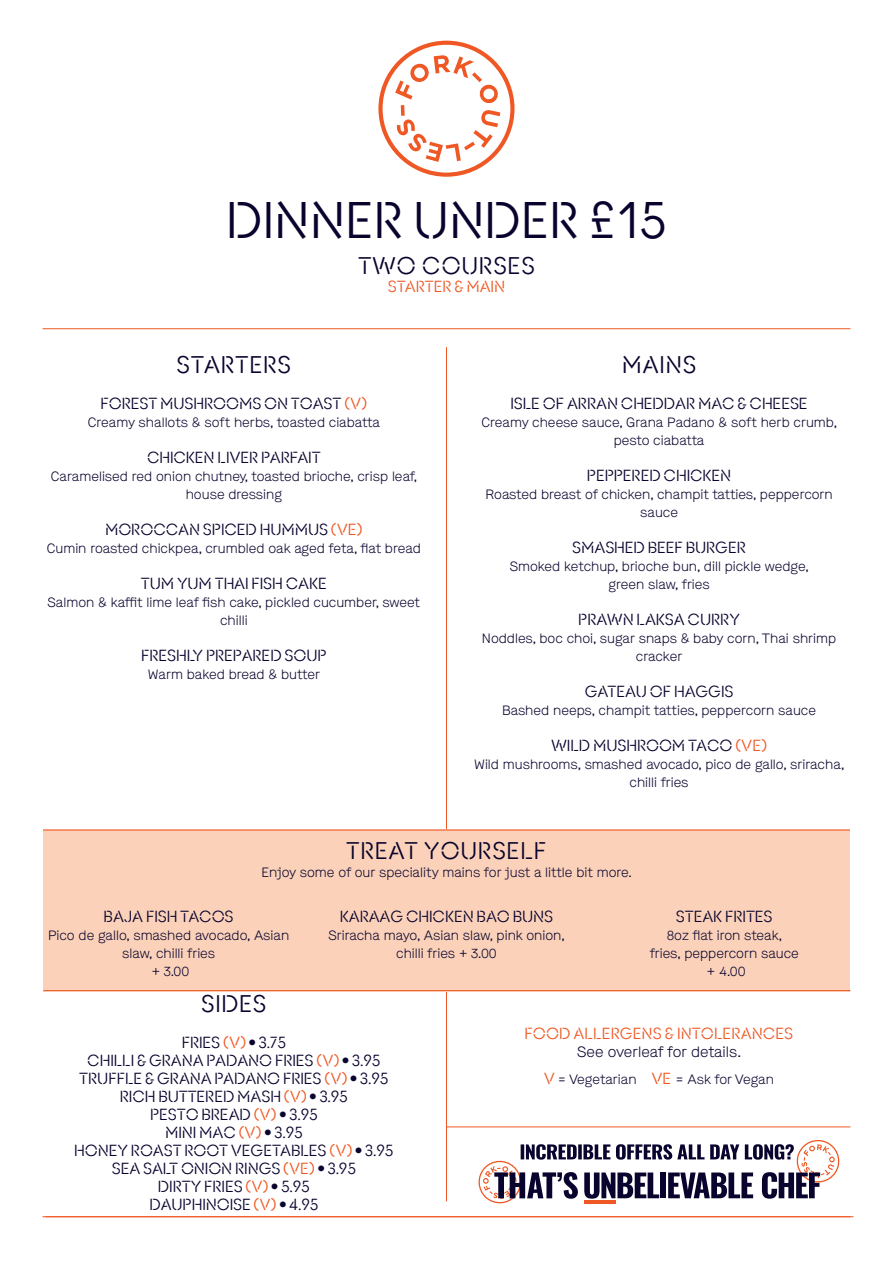
<style>
.page{position:relative;width:893px;height:1263px;background:#fff}
.page>*{position:absolute;margin:0;border:0;box-sizing:border-box;transform-origin:0 0}
.t1{font:48px "Ano Stencil";color:#09042e}
.t2{font:22.5px "Ano Stencil";letter-spacing:.025em;color:#09042e}
.t3{font:15px "Ano Stencil";letter-spacing:-.01em;color:#09042e}
.t4{font:15px/18px "Ano Stencil";color:#ef5824;text-align:center}
.t5{font:300 13.5px/18px "Maison";color:#09042e;text-align:center}
.s1{color:#ef5824}
.s2{font-family:"Maison";font-weight:300;color:#09042e}
.s3{font-family:"Ano Stencil";font-weight:400;font-size:15px;color:#ef5824}
</style>
<div class="page">
<hr style="left:446px;top:347px;width:1px;height:854px;background:#ef5824">
<hr style="left:43px;top:1216px;width:807px;height:1px;background:#ef5824">
<hr style="left:447px;top:1126px;width:403px;height:1px;background:#ef5824">
<svg style="left:478px;top:1140px;width:362px;height:64px"></svg>
<div style="left:43px;top:830px;width:807px;height:162px;background:#fbd2b9"></div>
<hr style="left:43px;top:990px;width:807px;height:1px;background:#ef5824">
<hr style="left:43px;top:328px;width:807px;height:1px;background:#ef5824">
<svg style="left:378px;top:41px;width:136px;height:136px"></svg>
<hr style="left:46px;top:1216px;width:807px;height:1px;background:#ef5824">
<hr style="left:43px;top:830px;width:807px;height:1px;background:#ef5824">
<p class="t1" style="left:226px;top:190px;width:442px">DINNER UNDER £15</p>
<p class="t2" style="left:358px;top:252px;width:178px">TWO COURSES</p>
<p class="t4" style="left:388px;top:278px;width:119px">STARTER &amp; MAIN</p>
<p class="t2" style="left:176px;top:351px;width:116px">STARTERS</p>
<p class="t3" style="left:100px;top:394px;width:268px">FOREST MUSHROOMS ON TOAST <span class="s1">(V)</span></p>
<p class="t5" style="left:88px;top:414px;width:294px">Creamy shallots &amp; soft herbs, toasted ciabatta</p>
<p class="t3" style="left:147px;top:448px;width:175px">CHICKEN LIVER PARFAIT</p>
<p class="t5" style="left:51px;top:468px;width:368px">Caramelised red onion chutney, toasted brioche, crisp leaf, house dressing</p>
<p class="t3" style="left:105px;top:520px;width:259px">MOROCCAN SPICED HUMMUS <span class="s1">(VE)</span></p>
<p class="t5" style="left:47px;top:540px;width:376px">Cumin roasted chickpea, crumbled oak aged feta, flat bread</p>
<p class="t3" style="left:141px;top:574px;width:188px">TUM YUM THAI FISH CAKE</p>
<p class="t5" style="left:48px;top:594px;width:374px">Salmon &amp; kaffit lime leaf fish cake, pickled cucumber, sweet chilli</p>
<p class="t3" style="left:141px;top:646px;width:187px">FRESHLY PREPARED SOUP</p>
<p class="t5" style="left:148px;top:666px;width:174px">Warm baked bread &amp; butter</p>
<p class="t2" style="left:622px;top:351px;width:76px">MAINS</p>
<p class="t3" style="left:510px;top:394px;width:299px">ISLE OF ARRAN CHEDDAR MAC &amp; CHEESE</p>
<p class="t5" style="left:481px;top:414px;width:357px">Creamy cheese sauce, Grana Padano &amp; soft herb crumb,</p>
<p class="t5" style="left:614px;top:432px;width:92px">pesto ciabatta</p>
<p class="t3" style="left:587px;top:466px;width:146px">PEPPERED CHICKEN</p>
<p class="t5" style="left:485px;top:486px;width:349px">Roasted breast of chicken, champit tatties, peppercorn sauce</p>
<p class="t3" style="left:572px;top:538px;width:175px">SMASHED BEEF BURGER</p>
<p class="t5" style="left:510px;top:558px;width:301px">Smoked ketchup, brioche bun, dill pickle wedge,</p>
<p class="t5" style="left:608px;top:576px;width:103px">green slaw, fries</p>
<p class="t3" style="left:578px;top:610px;width:163px">PRAWN LAKSA CURRY</p>
<p class="t5" style="left:482px;top:630px;width:356px">Noddles, boc choi, sugar snaps &amp; baby corn, Thai shrimp cracker</p>
<p class="t3" style="left:585px;top:682px;width:150px">GATEAU OF HAGGIS</p>
<p class="t5" style="left:502px;top:702px;width:315px">Bashed neeps, champit tatties, peppercorn sauce</p>
<p class="t3" style="left:551px;top:736px;width:217px">WILD MUSHROOM TACO <span class="s1">(VE)</span></p>
<p class="t5" style="left:474px;top:756px;width:372px">Wild mushrooms, smashed avocado, pico de gallo, sriracha, chilli fries</p>
<p class="t2" style="left:346px;top:837px;width:202px">TREAT YOURSELF</p>
<p class="t5" style="left:261px;top:864px;width:372px">Enjoy some of our speciality mains for just a little bit more.</p>
<p class="t3" style="left:104px;top:907px;width:132px">BAJA FISH TACOS</p>
<p class="t5" style="left:48px;top:927px;width:243px">Pico de gallo, smashed avocado, Asian slaw, chilli fries<br>+ 3.00</p>
<p class="t3" style="left:340px;top:907px;width:215px">KARAAG CHICKEN BAO BUNS</p>
<p class="t5" style="left:328px;top:927px;width:238px">Sriracha mayo, Asian slaw, pink onion, chilli fries + 3.00</p>
<p class="t3" style="left:676px;top:907px;width:98px">STEAK FRITES</p>
<p class="t5" style="left:650px;top:927px;width:151px">8oz flat iron steak, fries, peppercorn sauce + 4.00</p>
<p class="t2" style="left:201px;top:990px;width:67px">SIDES</p>
<p class="t3" style="left:182px;top:1033px;width:106px">FRIES <span class="s1">(V)</span> • 3.75</p>
<p class="t3" style="left:87px;top:1051px;width:295px">CHILLI &amp; GRANA PADANO FRIES <span class="s1">(V)</span> • 3.95</p>
<p class="t3" style="left:79px;top:1069px;width:311px">TRUFFLE &amp; GRANA PADANO FRIES <span class="s1">(V)</span> • 3.95</p>
<p class="t3" style="left:120px;top:1087px;width:229px">RICH BUTTERED MASH <span class="s1">(V)</span> • 3.95</p>
<p class="t3" style="left:150px;top:1105px;width:169px">PESTO BREAD <span class="s1">(V)</span> • 3.95</p>
<p class="t3" style="left:165px;top:1123px;width:139px">MINI MAC <span class="s1">(V)</span> • 3.95</p>
<p class="t3" style="left:74px;top:1141px;width:321px">HONEY ROAST ROOT VEGETABLES <span class="s1">(V)</span> • 3.95</p>
<p class="t3" style="left:112px;top:1159px;width:246px">SEA SALT ONION RINGS <span class="s1">(VE)</span> • 3.95</p>
<p class="t3" style="left:158px;top:1177px;width:153px">DIRTY FRIES <span class="s1">(V)</span> • 5.95</p>
<p class="t3" style="left:149px;top:1195px;width:170px">DAUPHINOISE <span class="s1">(V)</span> • 4.95</p>
<p class="t4" style="left:524px;top:1025px;width:270px">FOOD ALLERGENS &amp; INTOLERANCES<br><span class="s2">See overleaf for details.</span></p>
<p class="t5" style="left:544px;top:1071px;width:232px"><span class="s3">V</span> = Vegetarian <span class="s3">VE</span> = Ask for Vegan</p>
</div>
